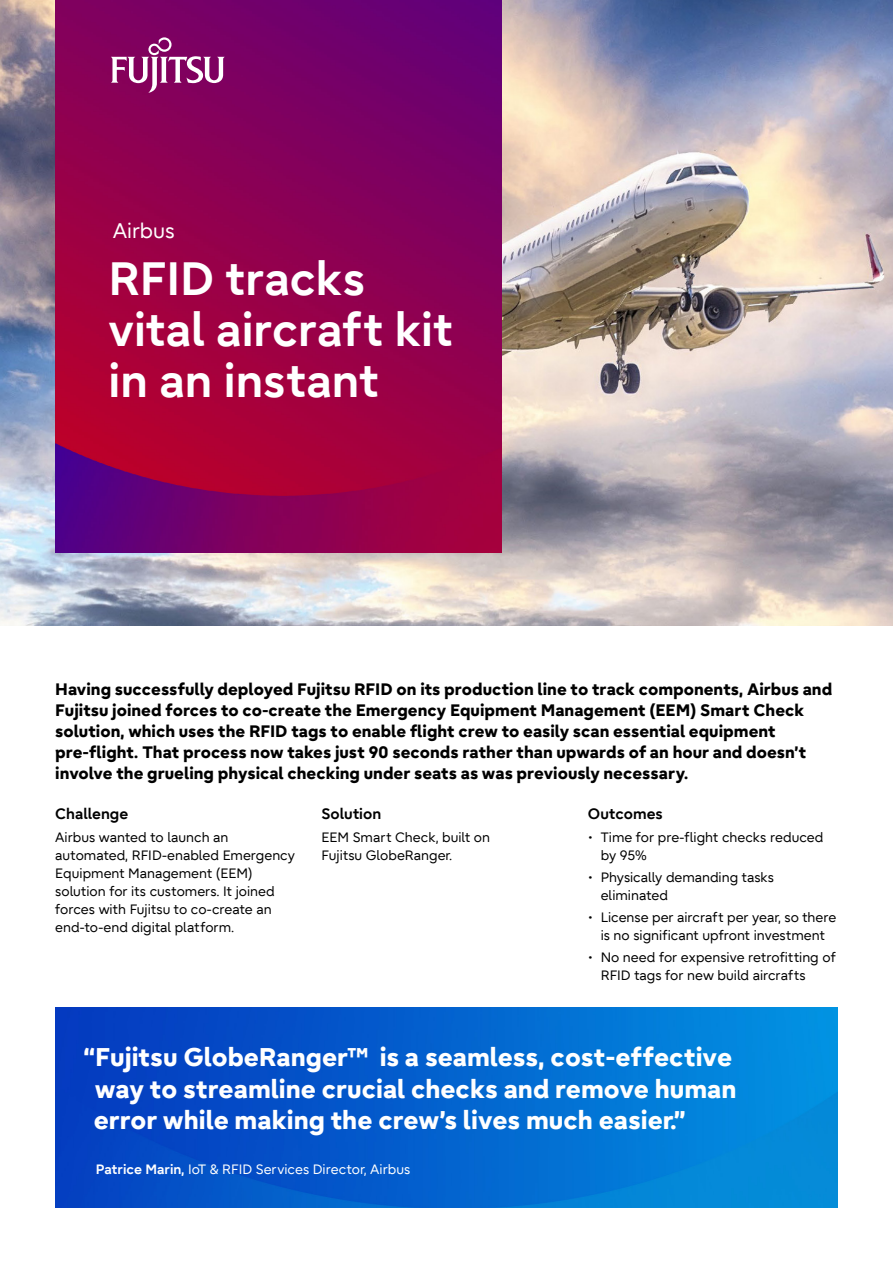
<style>
.page{position:relative;width:893px;height:1263px;background:#fff}
.page>*{position:absolute;margin:0;border:0;box-sizing:border-box;transform-origin:0 0}
.t1{font:700 46.5px/51px "Fujitsu Infinity Pro";color:#fff}
.t2{font:800 25.5px/31.5px "Fujitsu Infinity Pro";color:#fff}
.t3{font:21px "Fujitsu Infinity Pro";color:#fff}
.t4{font:800 16.5px/21px "Fujitsu Infinity Pro";color:#000}
.t5{font:700 15px "Fujitsu Infinity Pro";color:#000}
.t6{font:13.5px/18px "Fujitsu Infinity Pro";color:#000}
.t7{font:13.5px "Fujitsu Infinity Pro";color:#fff}
.s1{font-size:22.5px}
.s2{font-weight:700}
</style>
<div class="page">
<img style="left:0;top:0;width:893px;height:625px">
<img style="left:55px;top:0;width:447px;height:553px">
<svg style="left:111px;top:37px;width:114px;height:56px"></svg>
<img style="left:55px;top:1008px;width:783px;height:200px">
<h3 class="t3" style="left:113px;top:217px;width:64px">Airbus</h3>
<h1 class="t1" style="left:108px;top:253px;width:346px">RFID tracks vital aircraft kit in an instant</h1>
<p class="t4" style="left:55px;top:678px;width:778px">Having successfully deployed Fujitsu RFID on its production line to track components, Airbus and Fujitsu joined forces to co-create the Emergency Equipment Management (EEM) Smart Check solution, which uses the RFID tags to enable flight crew to easily scan essential equipment pre-flight. That process now takes just 90 seconds rather than upwards of an hour and doesn’t involve the grueling physical checking under seats as was previously necessary.</p>
<p class="t5" style="left:55px;top:804px;width:74px">Challenge</p>
<p class="t6" style="left:55px;top:828px;width:241px">Airbus wanted to launch an automated, RFID-enabled Emergency<br>Equipment Management (EEM) solution for its customers. It joined forces with Fujitsu to co-create an end-to-end digital platform.</p>
<p class="t5" style="left:322px;top:804px;width:61px">Solution</p>
<p class="t6" style="left:322px;top:828px;width:170px">EEM Smart Check, built on<br>Fujitsu GlobeRanger.</p>
<p class="t5" style="left:588px;top:804px;width:76px">Outcomes</p>
<p class="t6" style="left:601px;top:828px;width:224px;text-indent:-13px"><span class="s1">·</span> Time for pre-flight checks reduced by 95%</p>
<p class="t6" style="left:601px;top:868px;width:175px;text-indent:-13px"><span class="s1">·</span> Physically demanding tasks eliminated</p>
<p class="t6" style="left:588px;top:908px;width:250px;text-align:center"><span class="s1">·</span> License per aircraft per year, so there is no significant upfront investment</p>
<p class="t6" style="left:601px;top:949px;width:236px;text-indent:-13px"><span class="s1">·</span> No need for expensive retrofitting of<br>RFID tags for new build aircrafts</p>
<h2 class="t2" style="left:94px;top:1041px;width:644px;text-indent:-11px">“Fujitsu GlobeRanger™ is a seamless, cost-effective way to streamline crucial checks and remove human error while making the crew’s lives much easier.”</h2>
<p class="t7" style="left:96px;top:1160px;width:316px"><span class="s2">Patrice Marin,</span> IoT &amp; RFID Services Director, Airbus</p>
</div>
